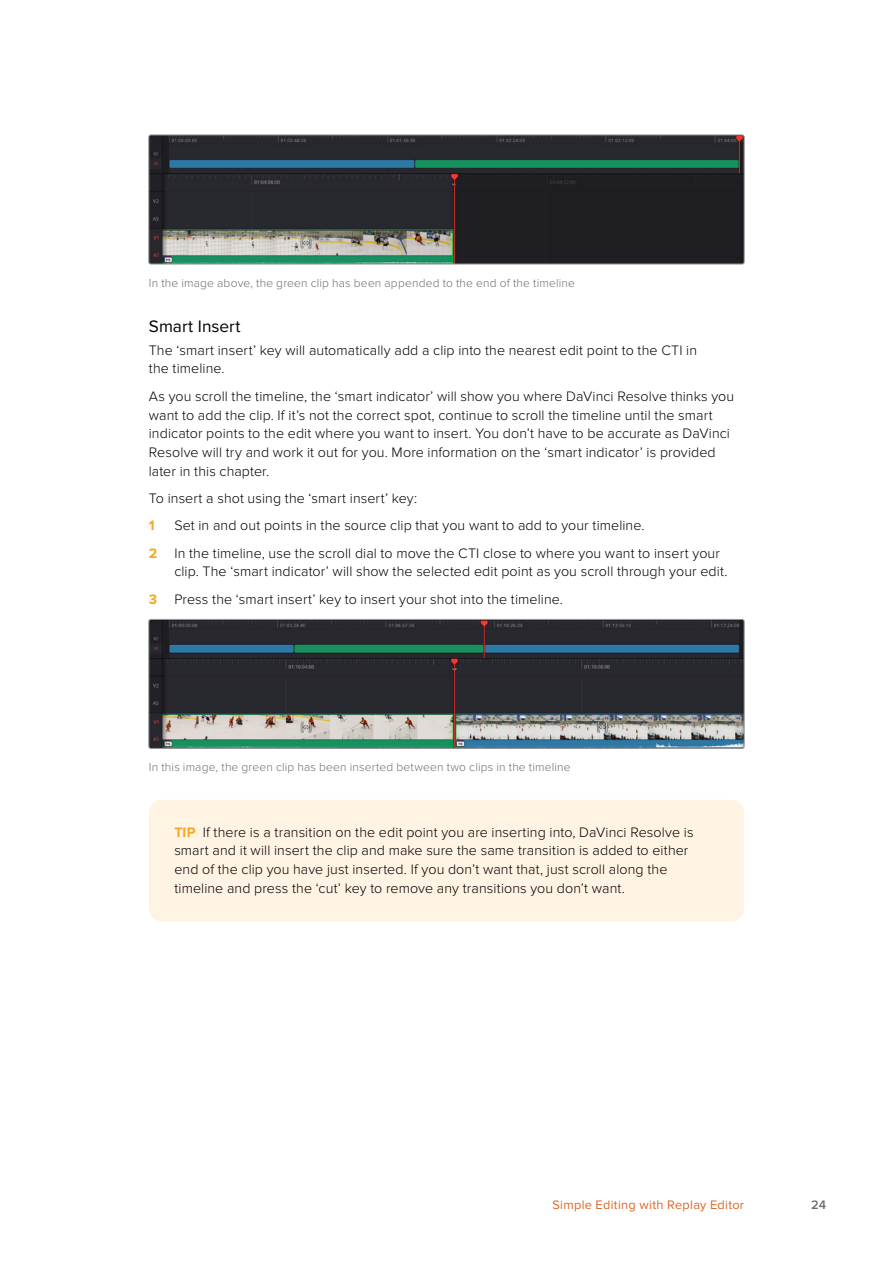
<style>
.page{position:relative;width:893px;height:1263px;background:#fff}
.page>*{position:absolute;margin:0;border:0;box-sizing:border-box;transform-origin:0 0}
.t1{font:17.25px "Proxima Nova";color:#000}
.t2{font:300 14.25px/18.8px "Proxima Nova";letter-spacing:.005em;color:#000}
.t3{font:700 14.25px "Proxima Nova";color:#f7a822}
.t4{font:12.75px "Proxima Nova";letter-spacing:.025em;color:#dd6628}
.t5{font:600 12.75px "Proxima Nova";color:#6d6e71}
.t6{font:300 12px "Proxima Nova";letter-spacing:.015em;color:#6d6e71}
.s1{font-weight:700;color:#f7a822}
</style>
<div class="page">
<div style="left:149px;top:800px;width:595px;height:121px;background:#fff3e3;border-radius:13px"></div>
<img style="left:150px;top:136px;width:593px;height:127px">
<div style="left:148px;top:134px;width:597px;height:131px;border:1px solid #939598;border-radius:2px"></div>
<img style="left:150px;top:621px;width:593px;height:126px">
<div style="left:148px;top:619px;width:597px;height:130px;border:1px solid #939598;border-radius:2px"></div>
<p class="t6" style="left:149px;top:276px;width:428px">In the image above, the green clip has been appended to the end of the timeline</p>
<p class="t1" style="left:149px;top:316px;width:93px">Smart Insert</p>
<p class="t2" style="left:149px;top:341px;width:550px">The ‘smart insert’ key will automatically add a clip into the nearest edit point to the CTI in the timeline.</p>
<p class="t2" style="left:149px;top:387px;width:587px">As you scroll the timeline, the ‘smart indicator’ will show you where DaVinci Resolve thinks you want to add the clip. If it’s not the correct spot, continue to scroll the timeline until the smart indicator points to the edit where you want to insert. You don’t have to be accurate as DaVinci Resolve will try and work it out for you. More information on the ‘smart indicator’ is provided later in this chapter.</p>
<p class="t2" style="left:149px;top:489px;width:270px">To insert a shot using the ‘smart insert’ key:</p>
<p class="t3" style="left:149px;top:517px;width:7px">1</p>
<p class="t2" style="left:149px;top:512px;width:573px;line-height:27.3px;text-indent:26px">Set in and out points in the source clip that you want to add to your timeline.<br><span class="s1">2</span> In the timeline, use the scroll dial to move the CTI close to where you want to insert your</p>
<p class="t2" style="left:149px;top:558px;width:580px;line-height:27.3px;text-indent:26px">clip. The ‘smart indicator’ will show the selected edit point as you scroll through your edit.<br><span class="s1">3</span> Press the ‘smart insert’ key to insert your shot into the timeline.</p>
<p class="t6" style="left:149px;top:760px;width:423px">In this image, the green clip has been inserted between two clips in the timeline</p>
<p class="t2" style="left:174px;top:823px;width:521px"><span class="s1">TIP</span> If there is a transition on the edit point you are inserting into, DaVinci Resolve is smart and it will insert the clip and make sure the same transition is added to either end of the clip you have just inserted. If you don’t want that, just scroll along the timeline and press the ‘cut’ key to remove any transitions you don’t want.</p>
<p class="t4" style="left:552px;top:1198px;width:193px">Simple Editing with Replay Editor</p>
<p class="t5" style="left:811px;top:1198px;width:17px">24</p>
</div>
